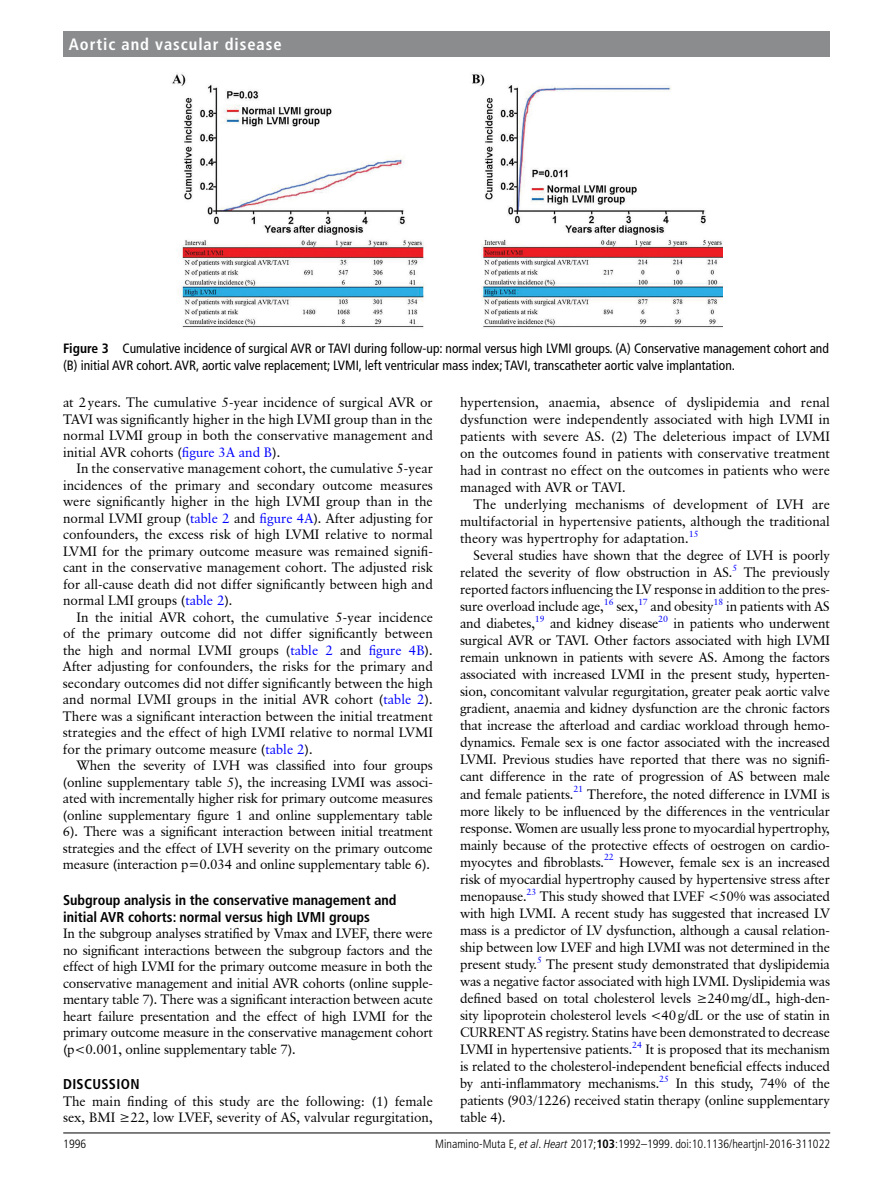
<style>
.page{position:relative;width:893px;height:1191px;background:#fff}
.page>*{position:absolute;margin:0;border:0;box-sizing:border-box;transform-origin:0 0}
.t1{font:700 condensed 16.5px "Frutiger LT Pro";letter-spacing:.055em;color:#fff}
.t2{font:700 condensed 14.25px/17.2px "Frutiger LT Pro";color:#000}
.t3{font:13.5px/17px "Classical Garamond BT";letter-spacing:-.015em;color:#000;text-align:justify}
.t4{font:condensed 13.5px/16.5px "Frutiger LT Pro";color:#000}
.t5{font:300 condensed 12px "Frutiger LT Pro";color:#000}
.t6{font:9px "Classical Garamond BT";letter-spacing:-.015em;color:#00f}
.s1{font-weight:700}
.s2{color:#00f}
.s3{font-style:italic}
</style>
<div class="page">
<hr style="left:63px;top:1132px;width:767px;height:1px;background:#000">
<div style="left:63px;top:31px;width:767px;height:25px;background:#8a8c8e"></div>
<img style="left:171px;top:74px;width:552px;height:254px">
<p class="t1" style="left:69px;top:34px;width:214px">Aortic and vascular disease</p>
<p class="t4" style="left:63px;top:340px;width:767px"><span class="s1">Figure 3</span> Cumulative incidence of surgical AVR or TAVI during follow-up: normal versus high LVMI groups. (A) Conservative management cohort and (B) initial AVR cohort. AVR, aortic valve replacement; LVMI, left ventricular mass index; TAVI, transcatheter aortic valve implantation.</p>
<p class="t3" style="left:63px;top:394px;width:371px;line-height:16.5px">at 2years. The cumulative 5-year incidence of surgical AVR or TAVI was significantly higher in the high LVMI group than in the normal LVMI group in both the conservative management and initial AVR cohorts (<span class="s2">figure 3A and B</span>).</p>
<p class="t3" style="left:63px;top:460px;width:371px;line-height:16.5px;text-indent:14px">In the conservative management cohort, the cumulative 5-year incidences of the primary and secondary outcome measures were significantly higher in the high LVMI group than in the normal LVMI group (<span class="s2">table 2</span> and <span class="s2">figure 4A</span>). After adjusting for confounders, the excess risk of high LVMI relative to normal LVMI for the primary outcome measure was remained signifi&shy;cant in the conservative management cohort. The adjusted risk for all-cause death did not differ significantly between high and normal LMI groups (<span class="s2">table 2</span>).</p>
<p class="t3" style="left:63px;top:608px;width:371px;line-height:16.5px;text-indent:14px">In the initial AVR cohort, the cumulative 5-year incidence of the primary outcome did not differ significantly between the high and normal LVMI groups (<span class="s2">table 2</span> and <span class="s2">figure 4B</span>).<br>After adjusting for confounders, the risks for the primary and secondary outcomes did not differ significantly between the high and normal LVMI groups in the initial AVR cohort (<span class="s2">table 2</span>).<br>There was a significant interaction between the initial treatment strategies and the effect of high LVMI relative to normal LVMI for the primary outcome measure (<span class="s2">table 2</span>).</p>
<p class="t3" style="left:63px;top:757px;width:371px;line-height:16.5px;text-indent:14px">When the severity of LVH was classified into four groups (online supplementary table 5), the increasing LVMI was associ&shy;ated with incrementally higher risk for primary outcome measures (online supplementary figure 1 and online supplementary table 6). There was a significant interaction between initial treatment strategies and the effect of LVH severity on the primary outcome measure (interaction p=0.034 and online supplementary table 6).</p>
<p class="t2" style="left:63px;top:891px;width:335px">Subgroup analysis in the conservative management and initial AVR cohorts: normal versus high LVMI groups</p>
<p class="t3" style="left:63px;top:925px;width:371px;line-height:16.5px">In the subgroup analyses stratified by Vmax and LVEF, there were no significant interactions between the subgroup factors and the effect of high LVMI for the primary outcome measure in both the conservative management and initial AVR cohorts (online supple&shy;mentary table 7). There was a significant interaction between acute heart failure presentation and the effect of high LVMI for the primary outcome measure in the conservative management cohort (p&lt;0.001, online supplementary table 7).</p>
<p class="t2" style="left:63px;top:1075px;width:78px">Discussion</p>
<p class="t3" style="left:63px;top:1092px;width:371px;line-height:16.5px">The main finding of this study are the following: (1) female sex, BMI ≥22, low LVEF, severity of AS, valvular regurgitation,</p>
<p class="t3" style="left:460px;top:394px;width:371px">hypertension, anaemia, absence of dyslipidemia and renal dysfunction were independently associated with high LVMI in patients with severe AS. (2) The deleterious impact of LVMI on the outcomes found in patients with conservative treatment had in contrast no effect on the outcomes in patients who were managed with AVR or TAVI.</p>
<p class="t3" style="left:460px;top:496px;width:371px;text-indent:14px">The underlying mechanisms of development of LVH are multifactorial in hypertensive patients, although the traditional theory was hypertrophy for adaptation.</p>
<p class="t6" style="left:689px;top:528px;width:11px">15</p>
<p class="t3" style="left:460px;top:547px;width:371px;text-indent:14px">Several studies have shown that the degree of LVH is poorly related the severity of flow obstruction in AS.<sup>5</sup> The previously reported factors influencing the LV response in addition to the pres&shy;sure overload include age,<sup>16</sup> sex,</p>
<p class="t6" style="left:638px;top:596px;width:11px">17</p>
<p class="t3" style="left:651px;top:598px;width:65px">and obesity</p>
<p class="t6" style="left:713px;top:596px;width:11px">18</p>
<p class="t3" style="left:726px;top:598px;width:105px">in patients with AS</p>
<p class="t3" style="left:460px;top:615px;width:77px">and diabetes,</p>
<p class="t6" style="left:535px;top:613px;width:11px">19</p>
<p class="t3" style="left:550px;top:615px;width:110px">and kidney disease</p>
<p class="t6" style="left:658px;top:613px;width:11px">20</p>
<p class="t3" style="left:460px;top:615px;width:371px;text-indent:213px">in patients who underwent surgical AVR or TAVI. Other factors associated with high LVMI remain unknown in patients with severe AS. Among the factors associated with increased LVMI in the present study, hyperten&shy;sion, concomitant valvular regurgitation, greater peak aortic valve gradient, anaemia and kidney dysfunction are the chronic factors that increase the afterload and cardiac workload through hemo&shy;dynamics. Female sex is one factor associated with the increased LVMI. Previous studies have reported that there was no signifi&shy;cant difference in the rate of progression of AS between male and female patients.</p>
<p class="t6" style="left:573px;top:783px;width:11px">21</p>
<p class="t3" style="left:460px;top:785px;width:371px;text-indent:127px">Therefore, the noted difference in LVMI is more likely to be influenced by the differences in the ventricular response. Women are usually less prone to myocardial hypertrophy, mainly because of the protective effects of oestrogen on cardio&shy;myocytes and fibroblasts.</p>
<p class="t6" style="left:604px;top:852px;width:11px">22</p>
<p class="t3" style="left:460px;top:853px;width:371px;text-indent:159px">However, female sex is an increased risk of myocardial hypertrophy caused by hypertensive stress after menopause.</p>
<p class="t6" style="left:527px;top:886px;width:11px">23</p>
<p class="t3" style="left:460px;top:887px;width:371px;text-indent:80px">This study showed that LVEF &lt;50% was associated with high LVMI. A recent study has suggested that increased LV mass is a predictor of LV dysfunction, although a causal relation&shy;ship between low LVEF and high LVMI was not determined in the present study.</p>
<p class="t6" style="left:537px;top:954px;width:6px">5</p>
<p class="t3" style="left:460px;top:955px;width:371px;text-indent:86px">The present study demonstrated that dyslipidemia was a negative factor associated with high LVMI. Dyslipidemia was defined based on total cholesterol levels ≥240mg/dL, high-den&shy;sity lipoprotein cholesterol levels &lt;40g/dL or the use of statin in CURRENT AS registry. Statins have been demonstrated to decrease LVMI in hypertensive patients.<sup>24</sup> It is proposed that its mechanism is related to the cholesterol-independent beneficial effects induced by anti-inflammatory mechanisms.</p>
<p class="t6" style="left:659px;top:1073px;width:11px">25</p>
<p class="t3" style="left:460px;top:1074px;width:371px;text-indent:216px">In this study, 74% of the patients (903/1226) received statin therapy (online supplementary table 4).</p>
<p class="t5" style="left:63px;top:1136px;width:25px">1996</p>
<p class="t5" style="left:435px;top:1136px;width:397px">Minamino-Muta E, <span class="s3">et al</span>. <span class="s3">Heart</span> 2017;<span class="s1">103</span>:1992–1999. doi:10.1136/heartjnl-2016-311022</p>
</div>
